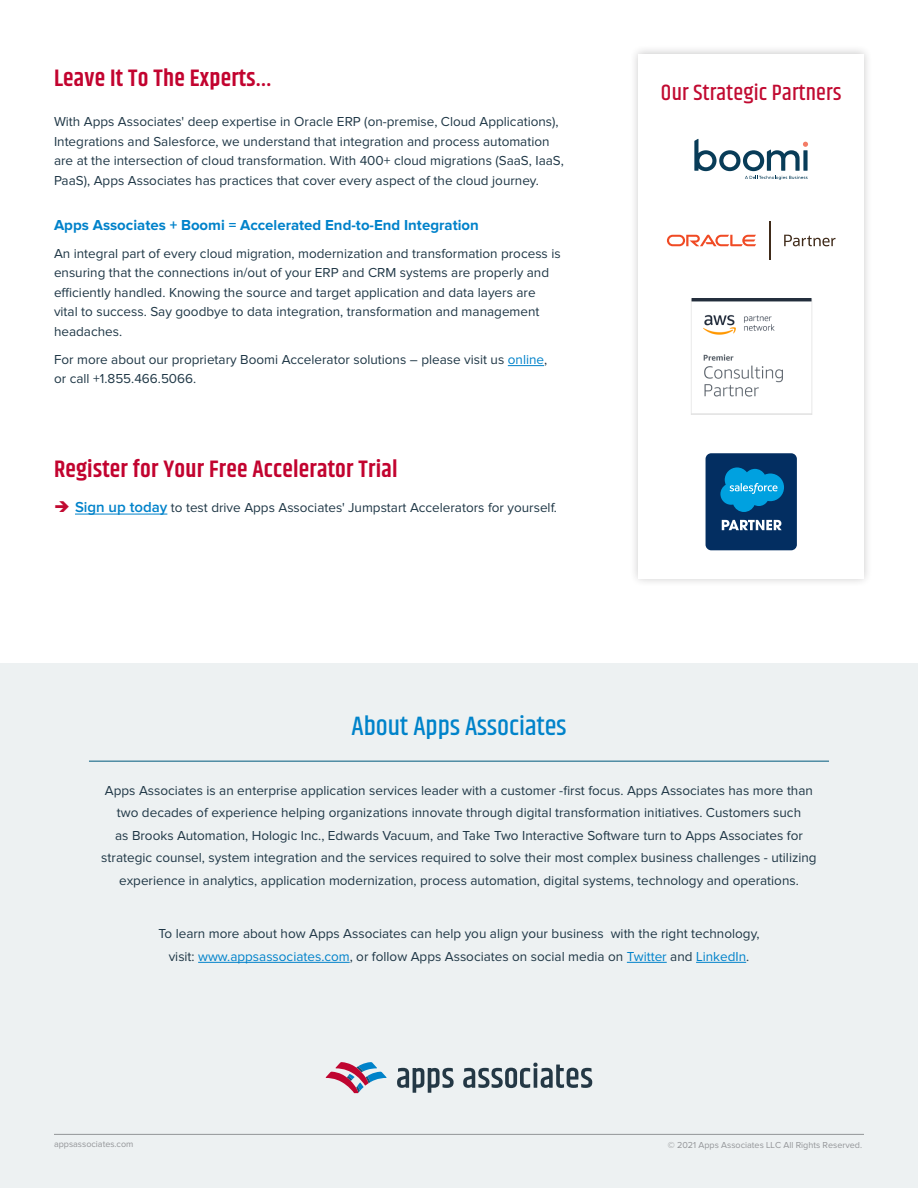
<style>
.page{position:relative;width:918px;height:1188px;background:#fff}
.page>*{position:absolute;margin:0;border:0;box-sizing:border-box;transform-origin:0 0}
.t1{font:500 27px "Khand";color:#0083ca}
.Paragraph_Style_1{font:600 24px "Khand";letter-spacing:.01em;color:#c2032f}
.Body{font:500 22.5px "Khand";letter-spacing:.01em;color:#c10a31}
.Paragraph_Style_1-2{font:700 15px "Proxima Nova";color:#0082ca}
.Paragraph_Style_1-3{font:13.5px/19.5px "Proxima Nova";color:#1f3746}
.t2{font:9px "Proxima Nova";color:#939598}
.s1{color:#0082ca}
.s2{color:#c10a31}
.s3{font-weight:600;font-size:15px;color:#0082ca}
</style>
<div class="page">
<div style="left:0;top:664px;width:918px;height:524px;background:#edf1f2"></div>
<hr style="left:54px;top:1134px;width:810px;height:1px;background:#939598">
<hr style="left:508px;top:365px;width:36px;height:1px;background:#0082ca">
<hr style="left:89px;top:761px;width:740px;height:1px;background:#00597d">
<svg style="left:397px;top:1063px;width:195px;height:30px"></svg>
<svg style="left:326px;top:1062px;width:61px;height:31px"></svg>
<div style="left:630px;top:45px;width:243px;height:543px;background:#231f20;opacity:.25"></div>
<div style="left:639px;top:54px;width:225px;height:524px;background:#fff"></div>
<hr style="left:75px;top:514px;width:92px;height:1px;background:#0082ca">
<hr style="left:198px;top:962px;width:152px;height:1px;background:#0082ca">
<hr style="left:627px;top:962px;width:40px;height:1px;background:#0082ca">
<hr style="left:696px;top:962px;width:50px;height:1px;background:#0082ca">
<div style="left:706px;top:453px;width:91px;height:97px;background:#032e61;border-radius:6px"></div>
<svg style="left:720px;top:467px;width:64px;height:45px"></svg>
<svg style="left:722px;top:520px;width:60px;height:10px"></svg>
<hr style="left:769px;top:221px;width:1px;height:39px;background:#402b1a">
<svg style="left:667px;top:235px;width:89px;height:11px"></svg>
<svg style="left:784px;top:235px;width:52px;height:11px"></svg>
<svg style="left:694px;top:139px;width:114px;height:41px"></svg>
<img style="left:691px;top:298px;width:121px;height:117px">
<p class="Paragraph_Style_1" style="left:54px;top:62px;width:220px">Leave It To The Experts…</p>
<p class="Paragraph_Style_1-3" style="left:54px;top:112px;width:511px">With Apps Associates' deep expertise in Oracle ERP (on-premise, Cloud Applications), Integrations and Salesforce, we understand that integration and process automation are at the intersection of cloud transformation. With 400+ cloud migrations (SaaS, IaaS, PaaS), Apps Associates has practices that cover every aspect of the cloud journey.</p>
<p class="Paragraph_Style_1-2" style="left:54px;top:216px;width:426px">Apps Associates + Boomi = Accelerated End-to-End Integration</p>
<p class="Paragraph_Style_1-3" style="left:54px;top:244px;width:508px">An integral part of every cloud migration, modernization and transformation process is ensuring that the connections in/out of your ERP and CRM systems are properly and efficiently handled. Knowing the source and target application and data layers are vital to success. Say goodbye to data integration, transformation and management headaches.</p>
<p class="Paragraph_Style_1-3" style="left:54px;top:350px;width:495px">For more about our proprietary Boomi Accelerator solutions – please visit us <span class="s1">online</span>, or call +1.855.466.5066.</p>
<p class="Paragraph_Style_1" style="left:54px;top:453px;width:345px">Register for Your Free Accelerator Trial</p>
<p class="Paragraph_Style_1-3" style="left:54px;top:498px;width:505px"><span class="s2">➔</span> <span class="s3">Sign up today</span> to test drive Apps Associates' Jumpstart Accelerators for yourself.</p>
<p class="t1" style="left:352px;top:709px;width:217px">About Apps Associates</p>
<p class="Body" style="left:661px;top:79px;width:182px">Our Strategic Partners</p>
<p class="Paragraph_Style_1-3" style="left:101px;top:779px;width:717px;line-height:22.5px;text-align:center">Apps Associates is an enterprise application services leader with a customer -first focus. Apps Associates has more than two decades of experience helping organizations innovate through digital transformation initiatives. Customers such<br>as Brooks Automation, Hologic Inc., Edwards Vacuum, and Take Two Interactive Software turn to Apps Associates for strategic counsel, system integration and the services required to solve their most complex business challenges - utilizing experience in analytics, application modernization, process automation, digital systems, technology and operations.</p>
<p class="Paragraph_Style_1-3" style="left:158px;top:923px;width:603px;line-height:22.5px;text-align:center">To learn more about how Apps Associates can help you align your business with the right technology, visit: <span class="s1">www.appsassociates.com</span>, or follow Apps Associates on social media on <span class="s1">Twitter</span> and <span class="s1">LinkedIn</span>.</p>
<p class="t2" style="left:54px;top:1139px;width:81px">appsassociates.com</p>
<p class="t2" style="left:668px;top:1140px;width:196px">© 2021 Apps Associates LLC All Rights Reserved.</p>
</div>
